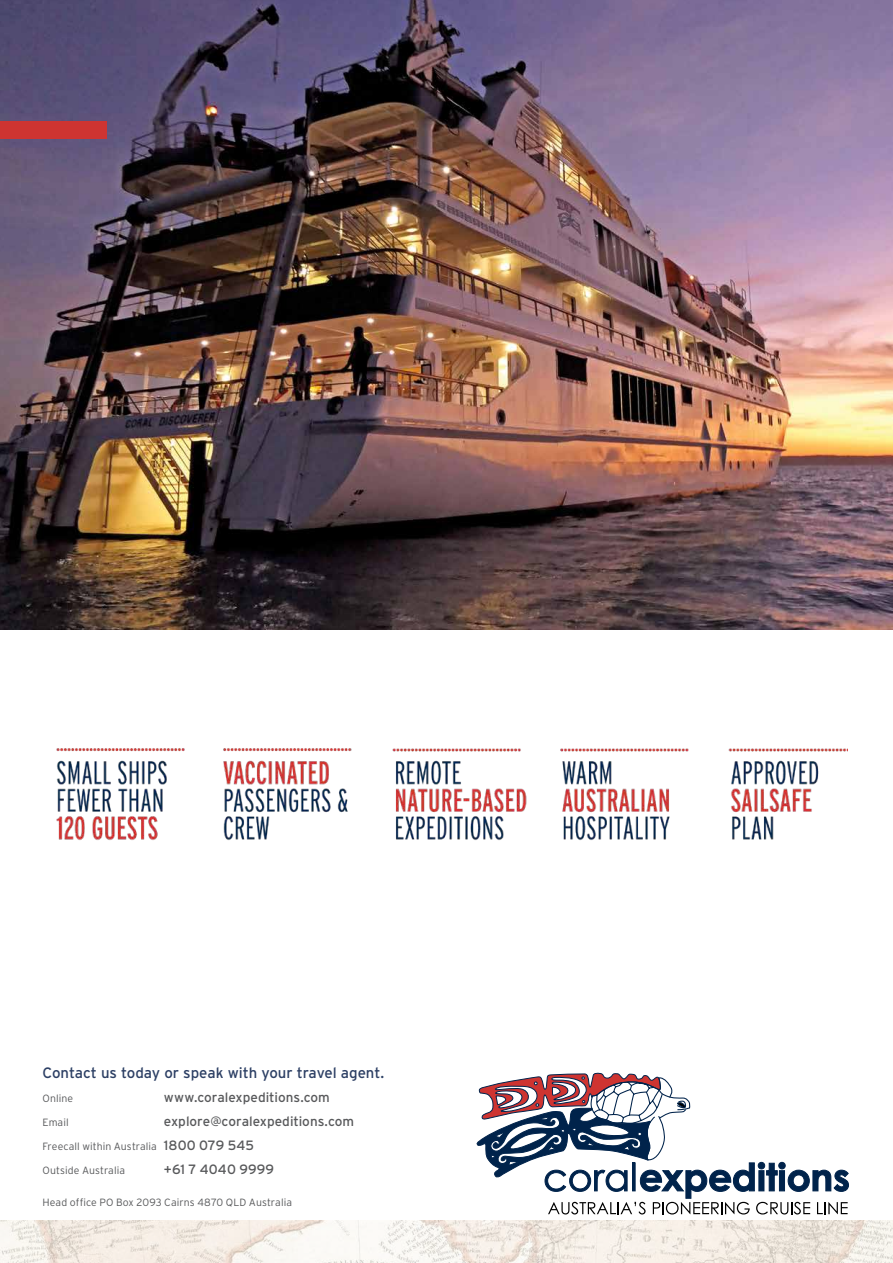
<style>
.page{position:relative;width:893px;height:1263px;background:#fff}
.page>*{position:absolute;margin:0;border:0;box-sizing:border-box;transform-origin:0 0}
.t1{font:15px "Interstate";color:#2c3f64}
.t2{font:13.5px "Interstate";color:#58595b}
.t3{font:300 10.5px "Interstate";letter-spacing:.01em;color:#58595b}
.s1{font-weight:400;font-size:13.5px}
</style>
<div class="page">
<img style="left:0;top:0;width:893px;height:629px">
<div style="left:0;top:122px;width:106px;height:17px;background:#ce3431"></div>
<svg style="left:476px;top:1072px;width:373px;height:142px"></svg>
<img style="left:0;top:1220px;width:893px;height:43px">
<img style="left:56px;top:748px;width:791px;height:92px">
<h1 class="t1" style="left:42px;top:1064px;width:343px">Contact us today or speak with your travel agent.</h1>
<p class="t3" style="left:42px;top:1092px;width:32px">Online</p>
<p class="t2" style="left:164px;top:1089px;width:167px">www.coralexpeditions.com</p>
<p class="t3" style="left:42px;top:1116px;width:28px">Email</p>
<p class="t2" style="left:164px;top:1113px;width:192px">explore@coralexpeditions.com</p>
<p class="t3" style="left:42px;top:1140px;width:213px">Freecall within Australia <span class="s1">1800 079 545</span></p>
<p class="t3" style="left:42px;top:1164px;width:84px">Outside Australia</p>
<p class="t2" style="left:164px;top:1161px;width:112px">+61 7 4040 9999</p>
<p class="t3" style="left:42px;top:1196px;width:251px">Head office PO Box 2093 Cairns 4870 QLD Australia</p>
</div>
